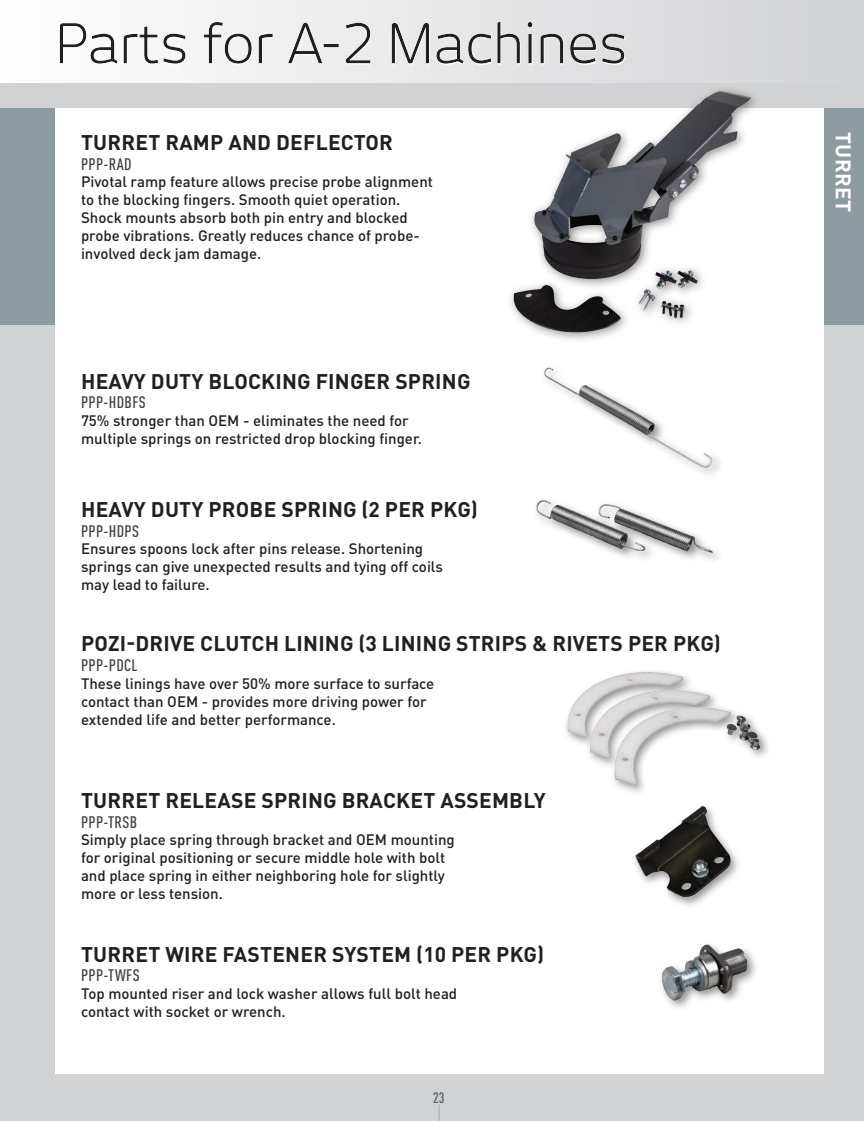
<style>
.page{position:relative;width:864px;height:1121px;background:#fff}
.page>*{position:absolute;margin:0;border:0;box-sizing:border-box;transform-origin:0 0}
.t1{font:700 21px "DIN Pro";letter-spacing:.01em;color:#231f20}
.Parts_Body_Main{font:700 21px "DIN Pro";letter-spacing:.01em;color:#fff}
.t2{font:500 16.5px "DIN Cond";letter-spacing:.025em;color:#3e3e3f}
.t3{font:500 15px/18px "DIN Pro";color:#231f20}
.t4{font:500 15px "DIN Cond";color:#57585a}
</style>
<div class="page">
<div style="left:0;top:0;width:864px;height:1120px;background:#d1d2d4"></div>
<svg style="left:439px;top:1104px;width:1px;height:16px"></svg>
<div style="left:0;top:0;width:864px;height:83px;background:linear-gradient(to right,#fff,#d2d3d5)"></div>
<div style="left:44px;top:10px;width:654px;height:68px;background:#231f20;opacity:.24"></div>
<div style="left:0;top:108px;width:864px;height:216px;background:#8c9ba0"></div>
<div style="left:55px;top:108px;width:769px;height:965px;background:#fff"></div>
<img style="left:544px;top:367px;width:176px;height:108px">
<img style="left:536px;top:499px;width:182px;height:61px">
<img style="left:566px;top:671px;width:202px;height:122px">
<img style="left:635px;top:806px;width:103px;height:100px">
<img style="left:661px;top:944px;width:95px;height:64px">
<div style="left:506px;top:84px;width:257px;height:260px;background:#fff"></div>
<img style="left:506px;top:85px;width:252px;height:254px">
<p class="t1" style="left:81px;top:128px;width:313px">TURRET RAMP AND DEFLECTOR</p>
<p class="t2" style="left:81px;top:154px;width:52px">PPP-RAD</p>
<p class="t3" style="left:81px;top:172px;width:353px">Pivotal ramp feature allows precise probe alignment to the blocking fingers. Smooth quiet operation.<br>Shock mounts absorb both pin entry and blocked probe vibrations. Greatly reduces chance of probe&shy;involved deck jam damage.</p>
<p class="t1" style="left:81px;top:366px;width:391px">HEAVY DUTY BLOCKING FINGER SPRING</p>
<p class="t2" style="left:81px;top:393px;width:66px">PPP-HDBFS</p>
<p class="t3" style="left:81px;top:411px;width:343px">75% stronger than OEM - eliminates the need for multiple springs on restricted drop blocking finger.</p>
<p class="t1" style="left:81px;top:495px;width:398px">HEAVY DUTY PROBE SPRING (2 PER PKG)</p>
<p class="t2" style="left:81px;top:521px;width:60px">PPP-HDPS</p>
<p class="t3" style="left:81px;top:539px;width:364px">Ensures spoons lock after pins release. Shortening springs can give unexpected results and tying off coils may lead to failure.</p>
<p class="t1" style="left:81px;top:629px;width:641px">POZI-DRIVE CLUTCH LINING (3 LINING STRIPS &amp; RIVETS PER PKG)</p>
<p class="t2" style="left:81px;top:655px;width:58px">PPP-PDCL</p>
<p class="t3" style="left:81px;top:673px;width:355px">These linings have over 50% more surface to surface contact than OEM - provides more driving power for extended life and better performance.</p>
<p class="t1" style="left:81px;top:786px;width:466px">TURRET RELEASE SPRING BRACKET ASSEMBLY</p>
<p class="t2" style="left:81px;top:812px;width:58px">PPP-TRSB</p>
<p class="t3" style="left:81px;top:830px;width:375px">Simply place spring through bracket and OEM mounting</p>
<p class="t3" style="left:81px;top:848px;width:366px;text-align:justify">for original positioning or secure middle hole with bolt and place spring in either neighboring hole for slightly more or less tension.</p>
<p class="t1" style="left:81px;top:939px;width:465px">TURRET WIRE FASTENER SYSTEM (10 PER PKG)</p>
<p class="t2" style="left:81px;top:965px;width:60px">PPP-TWFS</p>
<p class="t3" style="left:81px;top:983px;width:378px">Top mounted riser and lock washer allows full bolt head contact with socket or wrench.</p>
<p class="t4" style="left:433px;top:1088px;width:13px">23</p>
<p class="Parts_Body_Main" style="left:858px;top:132px;width:81px;rotate:90deg">TURRET</p>
</div>
